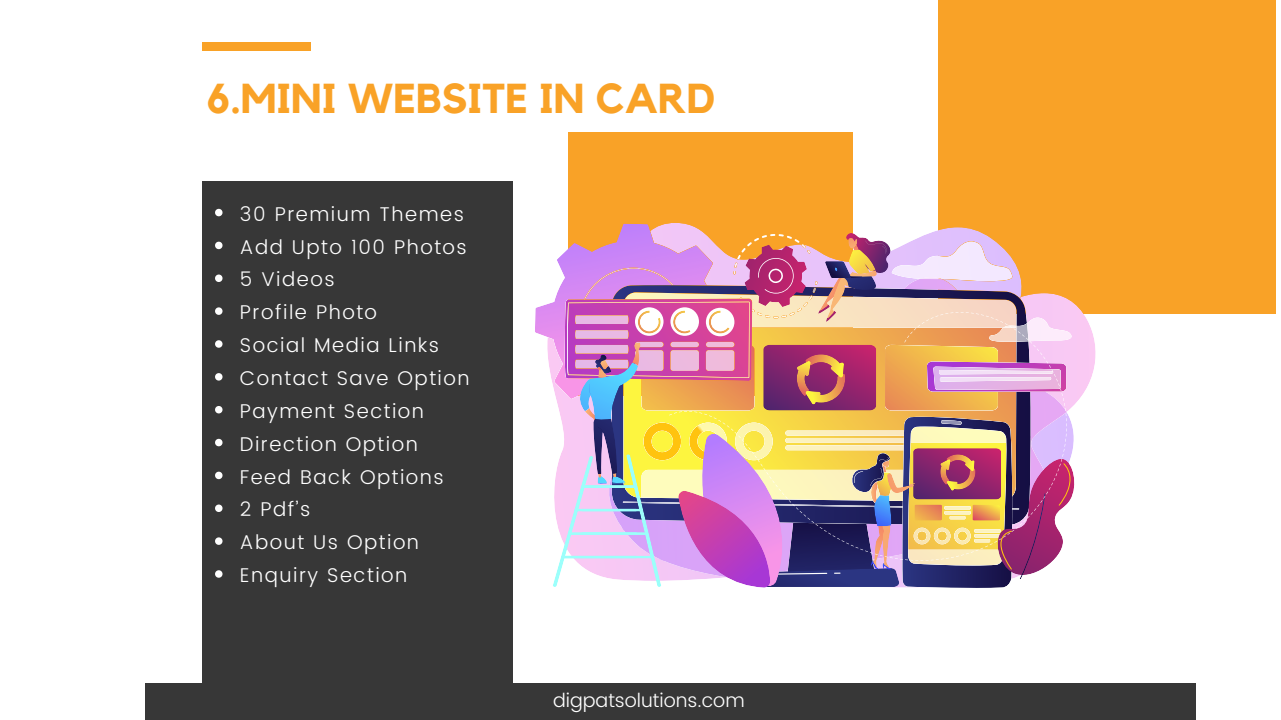
<style>
.page{position:relative;width:1281px;height:720px;background:#fff}
.page>*{position:absolute;margin:0;border:0;box-sizing:border-box;transform-origin:0 0}
.t1{font:700 41.62px "Kollektif";color:#f9a227}
.t2{font:300 19.88px "Poppins";letter-spacing:.075em;color:#fff}
.t3{font:300 19.25px "Poppins";color:#fff}
</style>
<div class="page">
<div style="left:145px;top:684px;width:1050px;height:36px;background:#373737"></div>
<div style="left:568px;top:132px;width:284px;height:264px;background:#f9a227"></div>
<div style="left:203px;top:181px;width:310px;height:509px;background:#373737"></div>
<div style="left:937px;top:0;width:338px;height:314px;background:#f9a227"></div>
<div style="left:203px;top:43px;width:108px;height:8px;background:#f9a227"></div>
<svg style="left:1074px;top:304px;width:21px;height:182px"></svg>
<svg style="left:535px;top:224px;width:539px;height:364px"></svg>
<svg style="left:669px;top:312px;width:398px;height:249px;background:#c8928a"></svg>
<svg style="left:215px;top:209px;width:7px;height:7px"></svg>
<svg style="left:215px;top:242px;width:7px;height:7px"></svg>
<svg style="left:215px;top:275px;width:7px;height:7px"></svg>
<svg style="left:215px;top:307px;width:7px;height:8px"></svg>
<svg style="left:215px;top:340px;width:7px;height:8px"></svg>
<svg style="left:215px;top:373px;width:7px;height:8px"></svg>
<svg style="left:215px;top:406px;width:7px;height:7px"></svg>
<svg style="left:215px;top:439px;width:7px;height:7px"></svg>
<svg style="left:215px;top:472px;width:7px;height:7px"></svg>
<svg style="left:215px;top:505px;width:7px;height:7px"></svg>
<svg style="left:215px;top:537px;width:7px;height:8px"></svg>
<svg style="left:215px;top:570px;width:7px;height:8px"></svg>
<h1 class="t1" style="left:206px;top:80px;width:511px">6.MINI WEBSITE IN CARD</h1>
<p class="t2" style="left:240px;top:202px;width:226px">30 Premium Themes</p>
<p class="t2" style="left:240px;top:235px;width:228px">Add Upto 100 Photos</p>
<p class="t2" style="left:240px;top:268px;width:96px">5 Videos</p>
<p class="t2" style="left:240px;top:301px;width:139px">Profile Photo</p>
<p class="t2" style="left:240px;top:334px;width:201px">Social Media Links</p>
<p class="t2" style="left:240px;top:367px;width:231px">Contact Save Option</p>
<p class="t2" style="left:240px;top:399px;width:186px">Payment Section</p>
<p class="t2" style="left:240px;top:432px;width:179px">Direction Option</p>
<p class="t2" style="left:240px;top:465px;width:205px">Feed Back Options</p>
<p class="t2" style="left:240px;top:498px;width:72px">2 Pdf’s</p>
<p class="t2" style="left:240px;top:531px;width:181px">About Us Option</p>
<p class="t2" style="left:240px;top:564px;width:169px">Enquiry Section</p>
<p class="t3" style="left:553px;top:690px;width:193px">digpatsolutions.com</p>
</div>
